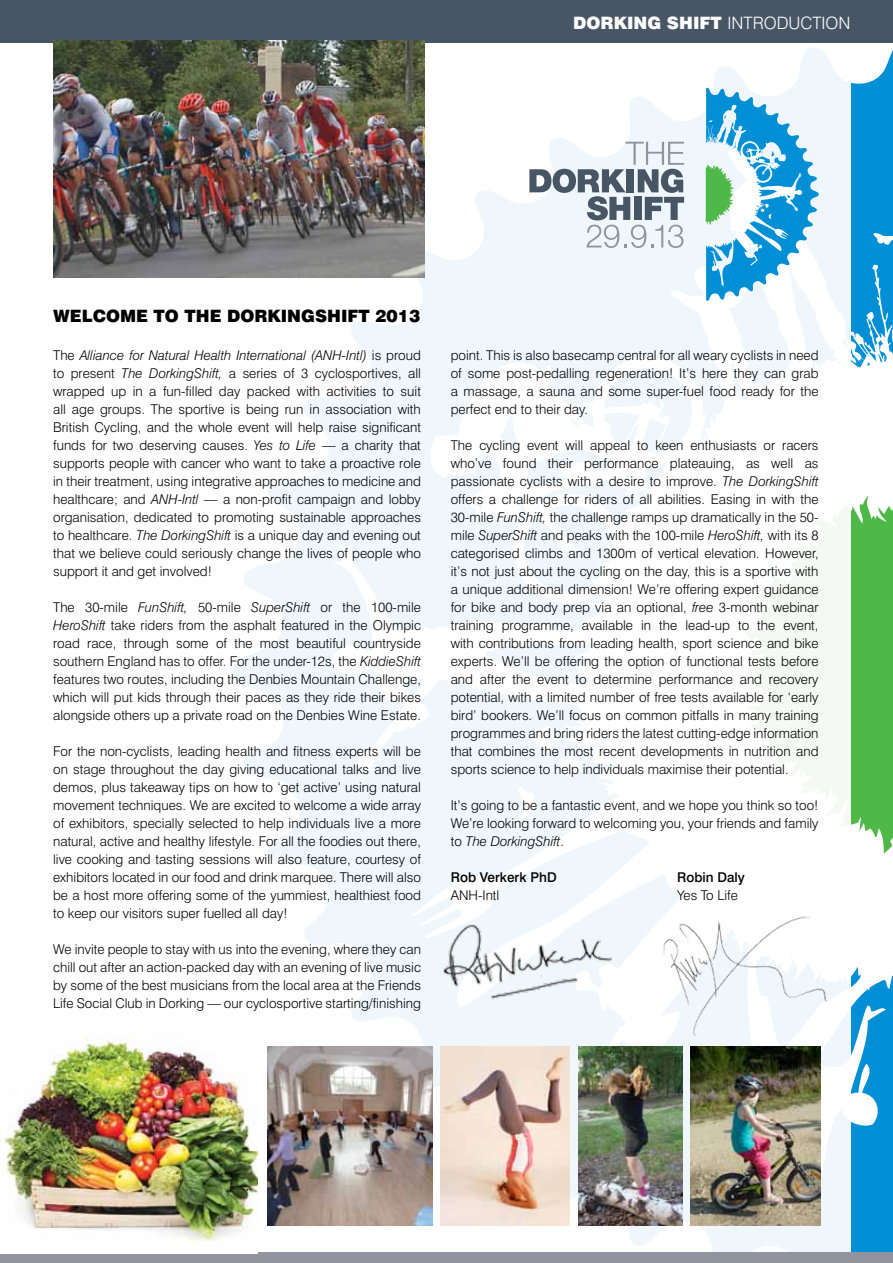
<style>
.page{position:relative;width:893px;height:1263px;background:#fff}
.page>*{position:absolute;margin:0;border:0;box-sizing:border-box;transform-origin:0 0}
.t1{font:900 17.1px "Swiss 721 BT";color:#000}
.t2{font:900 17.1px "Swiss 721 BT";color:#fff}
.t3{font:300 13.5px/18px "Swiss 721 BT";color:#000;text-align:justify}
.t4{font:500 13.5px "Swiss 721 BT";color:#000}
.s1{font-weight:300}
.s2{font-style:italic}
</style>
<div class="page">
<div style="left:0;top:0;width:893px;height:43px;background:#475564"></div>
<svg style="left:850px;top:50px;width:43px;height:1202px"></svg>
<div style="left:0;top:43px;width:850px;height:1209px;background:linear-gradient(to right,#fdfeff,#f6fafb)"></div>
<div style="left:0;top:1252px;width:893px;height:11px;background:#91949e"></div>
<svg style="left:529px;top:142px;width:155px;height:106px"></svg>
<svg style="left:706px;top:86px;width:181px;height:316px"></svg>
<img style="left:690px;top:1046px;width:131px;height:179px">
<img style="left:441px;top:1046px;width:128px;height:179px">
<img style="left:268px;top:1046px;width:164px;height:179px">
<img style="left:53px;top:40px;width:372px;height:238px">
<img style="left:0;top:1005px;width:257px;height:249px">
<img style="left:663px;top:916px;width:198px;height:119px">
<img style="left:444px;top:924px;width:168px;height:81px">
<img style="left:578px;top:1046px;width:104px;height:179px">
<p class="t2" style="left:573px;top:12px;width:279px">DORKING SHIFT <span class="s1">INTRODUCTION</span></p>
<p class="t1" style="left:53px;top:306px;width:369px">WELCOME TO THE DORKINGSHIFT 2013</p>
<p class="t3" style="left:53px;top:346px;width:369px">The <span class="s2">Alliance for Natural Health International (ANH-Intl)</span> is proud to present <span class="s2">The DorkingShift,</span> a series of 3 cyclosportives, all wrapped up in a fun-filled day packed with activities to suit all age groups. The sportive is being run in association with British Cycling, and the whole event will help raise significant funds for two deserving causes. <span class="s2">Yes to Life</span> — a charity that supports people with cancer who want to take a proactive role in their treatment, using integrative approaches to medicine and healthcare; and <span class="s2">ANH-Intl</span> — a non-profit campaign and lobby organisation, dedicated to promoting sustainable approaches to healthcare. <span class="s2">The DorkingShift</span> is a unique day and evening out that we believe could seriously change the lives of people who support it and get involved!</p>
<p class="t3" style="left:53px;top:598px;width:369px">The 30-mile <span class="s2">FunShift,</span> 50-mile <span class="s2">SuperShift</span> or the 100-mile <span class="s2">HeroShift</span> take riders from the asphalt featured in the Olympic road race, through some of the most beautiful countryside southern England has to offer. For the under-12s, the <span class="s2">KiddieShift </span>features two routes, including the Denbies Mountain Challenge, which will put kids through their paces as they ride their bikes alongside others up a private road on the Denbies Wine Estate.</p>
<p class="t3" style="left:53px;top:742px;width:369px">For the non-cyclists, leading health and fitness experts will be on stage throughout the day giving educational talks and live demos, plus takeaway tips on how to ‘get active’ using natural movement techniques. We are excited to welcome a wide array of exhibitors, specially selected to help individuals live a more natural, active and healthy lifestyle. For all the foodies out there, live cooking and tasting sessions will also feature, courtesy of exhibitors located in our food and drink marquee. There will also be a host more offering some of the yummiest, healthiest food to keep our visitors super fuelled all day!</p>
<p class="t3" style="left:53px;top:940px;width:369px">We invite people to stay with us into the evening, where they can chill out after an action-packed day with an evening of live music by some of the best musicians from the local area at the Friends Life Social Club in Dorking — our cyclosportive starting/finishing</p>
<p class="t3" style="left:451px;top:346px;width:369px">point. This is also basecamp central for all weary cyclists in need of some post-pedalling regeneration! It’s here they can grab a massage, a sauna and some super-fuel food ready for the perfect end to their day.</p>
<p class="t3" style="left:451px;top:436px;width:369px">The cycling event will appeal to keen enthusiasts or racers who’ve found their performance plateauing, as well as passionate cyclists with a desire to improve. <span class="s2">The DorkingShift </span>offers a challenge for riders of all abilities. Easing in with the 30-mile <span class="s2">FunShift,</span> the challenge ramps up dramatically in the 50- mile <span class="s2">SuperShift</span> and peaks with the 100-mile <span class="s2">HeroShift,</span> with its 8 categorised climbs and 1300m of vertical elevation. However, it’s not just about the cycling on the day, this is a sportive with a unique additional dimension! We’re offering expert guidance for bike and body prep via an optional, <span class="s2">free</span> 3-month webinar training programme, available in the lead-up to the event, with contributions from leading health, sport science and bike experts. We’ll be offering the option of functional tests before and after the event to determine performance and recovery potential, with a limited number of free tests available for ‘early bird’ bookers. We’ll focus on common pitfalls in many training programmes and bring riders the latest cutting-edge information that combines the most recent developments in nutrition and sports science to help individuals maximise their potential.</p>
<p class="t3" style="left:451px;top:796px;width:369px">It’s going to be a fantastic event, and we hope you think so too!<br>We’re looking forward to welcoming you, your friends and family to <span class="s2">The DorkingShift</span>.</p>
<p class="t4" style="left:451px;top:869px;width:107px">Rob Verkerk PhD</p>
<p class="t4" style="left:677px;top:869px;width:69px">Robin Daly</p>
<p class="t3" style="left:451px;top:886px;width:50px">ANH-Intl</p>
<p class="t3" style="left:677px;top:886px;width:62px">Yes To Life</p>
</div>
